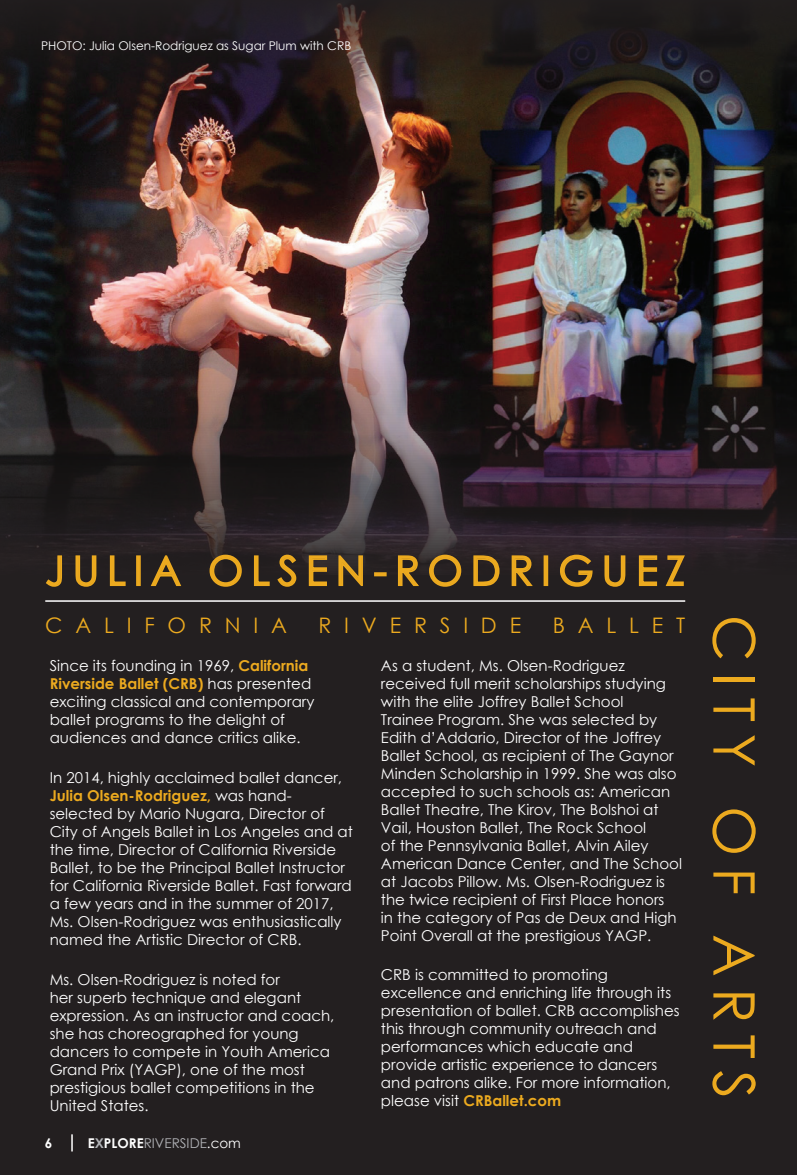
<style>
.page{position:relative;width:797px;height:1175px;background:#fff}
.page>*{position:absolute;margin:0;border:0;box-sizing:border-box;transform-origin:0 0}
.t1{font:57.3px "Century Gothic";letter-spacing:.2em;color:#ecaa1f}
.t2{font:40.35px "Century Gothic";letter-spacing:.2em;color:#ecaa1f}
.t3{font:21.3px "Century Gothic";letter-spacing:.6em;color:#ecaa1f}
.t4{font:15px/18px "Century Gothic";color:#fff}
.t5{font:13.5px "Century Gothic";color:#b2b3b7}
.t6{font:700 13.5px "Century Gothic";color:#fff}
.t7{font:12px "Century Gothic";color:#fff}
.s1{font-weight:700;color:#ecaa1f}
.s2{font-weight:700;color:#fff}
.s3{font-weight:700}
.s4{color:#fff}
</style>
<div class="page">
<div style="left:0;top:0;width:796px;height:1174px;background:#231f20"></div>
<img style="left:0;top:170px;width:796px;height:404px">
<img style="left:0;top:3px;width:796px;height:167px">
<svg style="left:71px;top:1134px;width:2px;height:17px"></svg>
<svg style="left:45px;top:554px;width:18px;height:33px"></svg>
<svg style="left:75px;top:554px;width:22px;height:33px"></svg>
<svg style="left:109px;top:554px;width:17px;height:32px"></svg>
<div style="left:136px;top:555px;width:5px;height:31px;border:2px solid #ecaa1f"></div>
<svg style="left:149px;top:554px;width:34px;height:32px"></svg>
<svg style="left:209px;top:554px;width:34px;height:33px"></svg>
<svg style="left:253px;top:554px;width:17px;height:32px"></svg>
<svg style="left:276px;top:553px;width:21px;height:34px"></svg>
<svg style="left:308px;top:554px;width:20px;height:32px"></svg>
<svg style="left:337px;top:554px;width:27px;height:32px"></svg>
<div style="left:374px;top:572px;width:12px;height:4px;border:2px solid #ecaa1f"></div>
<svg style="left:397px;top:554px;width:24px;height:32px"></svg>
<svg style="left:428px;top:554px;width:34px;height:33px"></svg>
<svg style="left:472px;top:554px;width:28px;height:32px"></svg>
<svg style="left:510px;top:554px;width:24px;height:32px"></svg>
<div style="left:543px;top:555px;width:5px;height:31px;border:2px solid #ecaa1f"></div>
<svg style="left:559px;top:554px;width:34px;height:33px"></svg>
<svg style="left:603px;top:554px;width:23px;height:33px"></svg>
<svg style="left:638px;top:554px;width:20px;height:32px"></svg>
<svg style="left:664px;top:554px;width:22px;height:32px"></svg>
<hr style="left:45px;top:600px;width:640px;height:2px;background:#fff">
<p class="t7" style="left:41px;top:37px;width:311px">PHOTO: Julia Olsen-Rodriguez as Sugar Plum with CRB</p>
<h2 class="t2" style="left:45px;top:542px;width:641px">JULIA OLSEN-RODRIGUEZ</h2>
<h3 class="t3" style="left:45px;top:610px;width:243px">CALIFORNIA</h3>
<h3 class="t3" style="left:318px;top:610px;width:204px">RIVERSIDE</h3>
<h3 class="t3" style="left:552px;top:610px;width:134px">BALLET</h3>
<p class="t4" style="left:50px;top:656px;width:266px">Since its founding in 1969, <span class="s1">California Riverside Ballet (CRB)</span> has presented exciting classical and contemporary ballet programs to the delight of audiences and dance critics alike.</p>
<p class="t4" style="left:50px;top:768px;width:305px">In 2014, highly acclaimed ballet dancer, <span class="s1">Julia Olsen-Rodriguez,</span> was hand&shy;selected by Mario Nugara, Director of City of Angels Ballet in Los Angeles and at the time, Director of California Riverside Ballet, to be the Principal Ballet Instructor for California Riverside Ballet. Fast forward a few years and in the summer of 2017, Ms. Olsen-Rodriguez was enthusiastically named the Artistic Director of CRB.</p>
<p class="t4" style="left:50px;top:970px;width:286px">Ms. Olsen-Rodriguez is noted for<br>her superb technique and elegant expression. As an instructor and coach, she has choreographed for young dancers to compete in Youth America<br>Grand Prix (YAGP), one of the most prestigious ballet competitions in the<br>United States.</p>
<p class="t6" style="left:45px;top:1132px;width:9px">6</p>
<p class="t5" style="left:88px;top:1133px;width:155px"><span class="s2">E</span><span class="s3">X</span><span class="s2">PLORE</span>RIVERSIDE<span class="s4">.com</span></p>
<p class="t4" style="left:381px;top:656px;width:302px">As a student, Ms. Olsen-Rodriguez received full merit scholarships studying with the elite Joffrey Ballet School<br>Trainee Program. She was selected by Edith d’Addario, Director of the Joffrey Ballet School, as recipient of The Gaynor Minden Scholarship in 1999. She was also accepted to such schools as: American Ballet Theatre, The Kirov, The Bolshoi at Vail, Houston Ballet, The Rock School<br>of the Pennsylvania Ballet, Alvin Ailey American Dance Center, and The School at Jacobs Pillow. Ms. Olsen-Rodriguez is the twice recipient of First Place honors<br>in the category of Pas de Deux and High Point Overall at the prestigious YAGP.</p>
<p class="t4" style="left:381px;top:965px;width:300px">CRB is committed to promoting excellence and enriching life through its presentation of ballet. CRB accomplishes this through community outreach and performances which educate and provide artistic experience to dancers and patrons alike. For more information, please visit <span class="s1">CRBallet.com</span></p>
<h1 class="t1" style="left:774px;top:615px;width:485px;rotate:90deg">CITY OF ARTS</h1>
</div>
